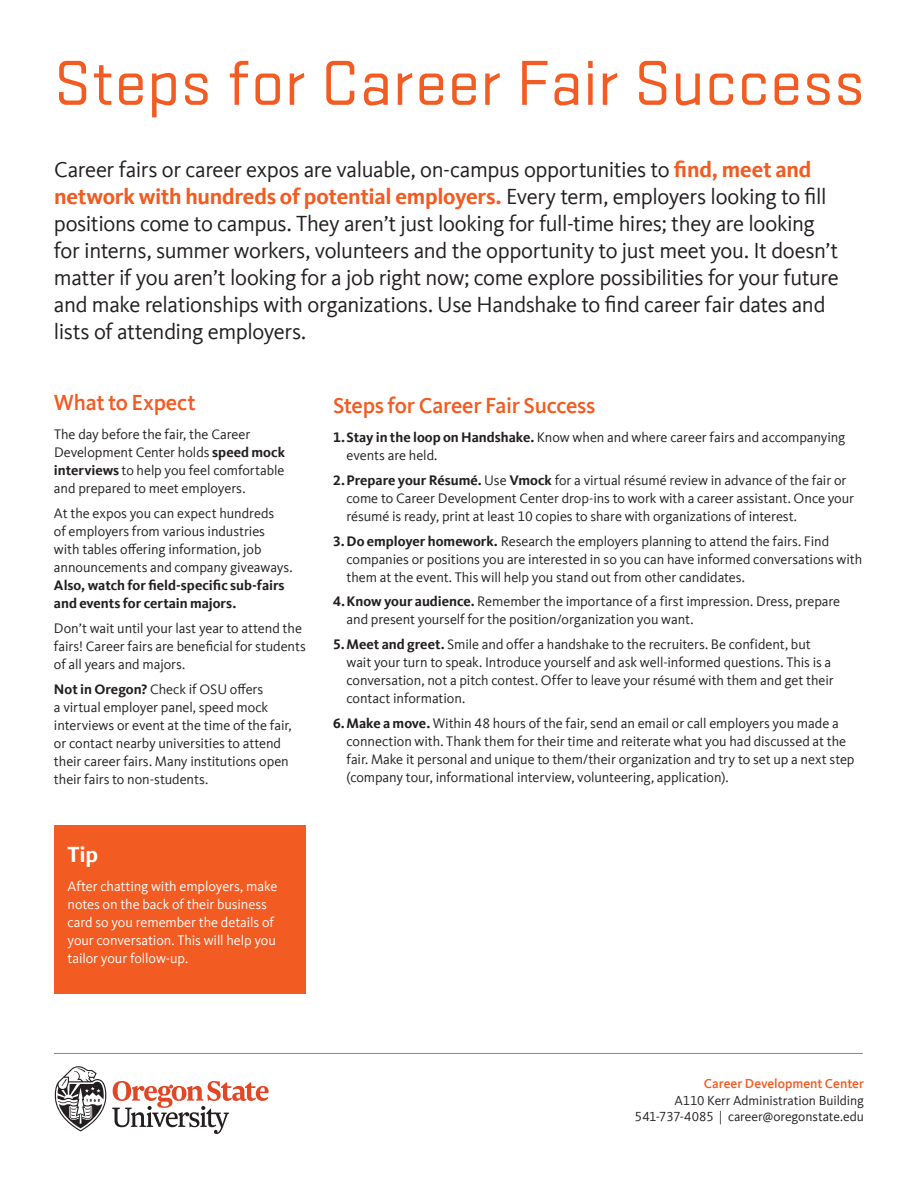
<style>
.page{position:relative;width:918px;height:1188px;background:#fff}
.page>*{position:absolute;margin:0;border:0;box-sizing:border-box;transform-origin:0 0}
.t1{font:66px "Stratum 2";letter-spacing:.005em;color:#f25b21}
.t2{font:22.5px/27px "Kievit Offc";letter-spacing:-.02em;color:#231f20}
.t3{font:500 22.5px "Kievit Offc";letter-spacing:-.015em;color:#f25b21}
.t4{font:700 22.5px "Kievit Offc";color:#fff}
.t5{font:14.25px/18px "Kievit Offc";letter-spacing:-.005em;color:#231f20}
.t6{font:14.25px/18px "Kievit Offc";letter-spacing:-.005em;color:#fff}
.t7{font:700 14.25px/18px "Kievit Offc";color:#231f20}
.t8{font:13.5px/16.5px "Kievit Offc";letter-spacing:-.005em;color:#231f20;text-align:right}
.t9{font:500 13.5px "Kievit Offc";color:#f25b21}
.s1{font-weight:700;color:#f25b21}
.s2{font-weight:700}
</style>
<div class="page">
<div style="left:54px;top:825px;width:252px;height:169px;background:#f25b21"></div>
<hr style="left:54px;top:1053px;width:809px;height:1px;background:#848c8c">
<svg style="left:54px;top:1066px;width:215px;height:68px"></svg>
<h1 class="t1" style="left:54px;top:40px;width:812px">Steps for Career Fair Success</h1>
<p class="t2" style="left:54px;top:156px;width:774px">Career fairs or career expos are valuable, on-campus opportunities to <span class="s1">find, meet and network with hundreds of potential employers.</span> Every term, employers looking to fill</p>
<p class="t2" style="left:54px;top:210px;width:786px">positions come to campus. They aren’t just looking for full-time hires; they are looking for interns, summer workers, volunteers and the opportunity to just meet you. It doesn’t matter if you aren’t looking for a job right now; come explore possibilities for your future</p>
<p class="t2" style="left:54px;top:291px;width:773px">and make relationships with organizations. Use Handshake to find career fair dates and</p>
<p class="t2" style="left:54px;top:318px;width:254px">lists of attending employers.</p>
<p class="t3" style="left:54px;top:390px;width:143px">What to Expect</p>
<p class="t5" style="left:54px;top:426px;width:233px">The day before the fair, the Career Development Center holds <span class="s2">speed mock interviews</span> to help you feel comfortable and prepared to meet employers.</p>
<p class="t5" style="left:54px;top:505px;width:222px">At the expos you can expect hundreds of employers from various industries</p>
<p class="t5" style="left:54px;top:541px;width:209px">with tables offering information, job</p>
<p class="t5" style="left:54px;top:559px;width:240px">announcements and company giveaways.</p>
<p class="t7" style="left:54px;top:576px;width:232px">Also, watch for field-specific sub-fairs and events for certain majors.</p>
<p class="t5" style="left:54px;top:619px;width:249px">Don’t wait until your last year to attend the</p>
<p class="t5" style="left:54px;top:637px;width:253px">fairs! Career fairs are beneficial for students</p>
<p class="t5" style="left:54px;top:655px;width:133px">of all years and majors.</p>
<p class="t5" style="left:54px;top:680px;width:211px"><span class="s2">Not in Oregon?</span> Check if OSU offers</p>
<p class="t5" style="left:54px;top:698px;width:239px">a virtual employer panel, speed mock interviews or event at the time of the fair, or contact nearby universities to attend their career fairs. Many institutions open their fairs to non-students.</p>
<p class="t4" style="left:68px;top:841px;width:32px">Tip</p>
<p class="t6" style="left:68px;top:878px;width:211px">After chatting with employers, make notes on the back of their business card so you remember the details of your conversation. This will help you tailor your follow-up.</p>
<p class="t3" style="left:333px;top:393px;width:264px">Steps for Career Fair Success</p>
<p class="t5" style="left:346px;top:429px;width:500px;text-indent:-13px"><span class="s2">1.Stay in the loop on Handshake.</span> Know when and where career fairs and accompanying events are held.</p>
<p class="t5" style="left:346px;top:471px;width:509px;text-indent:-13px"><span class="s2">2.Prepare your Résumé.</span> Use <span class="s2">Vmock</span> for a virtual résumé review in advance of the fair or come to Career Development Center drop-ins to work with a career assistant. Once your résumé is ready, print at least 10 copies to share with organizations of interest.</p>
<p class="t5" style="left:347px;top:532px;width:517px;text-indent:-14px"><span class="s2">3.Do employer homework.</span> Research the employers planning to attend the fairs. Find companies or positions you are interested in so you can have informed conversations with them at the event. This will help you stand out from other candidates.</p>
<p class="t5" style="left:347px;top:593px;width:495px;text-indent:-13px"><span class="s2">4.Know your audience.</span> Remember the importance of a first impression. Dress, prepare and present yourself for the position/organization you want.</p>
<p class="t5" style="left:347px;top:636px;width:489px;text-indent:-13px"><span class="s2">5.Meet and greet.</span> Smile and offer a handshake to the recruiters. Be confident, but wait your turn to speak. Introduce yourself and ask well-informed questions. This is a conversation, not a pitch contest. Offer to leave your résumé with them and get their contact information.</p>
<p class="t5" style="left:347px;top:714px;width:510px;text-indent:-13px"><span class="s2">6.Make a move.</span> Within 48 hours of the fair, send an email or call employers you made a connection with. Thank them for their time and reiterate what you had discussed at the fair. Make it personal and unique to them/their organization and try to set up a next step (company tour, informational interview, volunteering, application).</p>
<p class="t9" style="left:704px;top:1076px;width:162px">Career Development Center</p>
<p class="t8" style="left:635px;top:1092px;width:231px">A110 Kerr Administration Building<br>541-737-4085 | career@oregonstate.edu</p>
</div>
